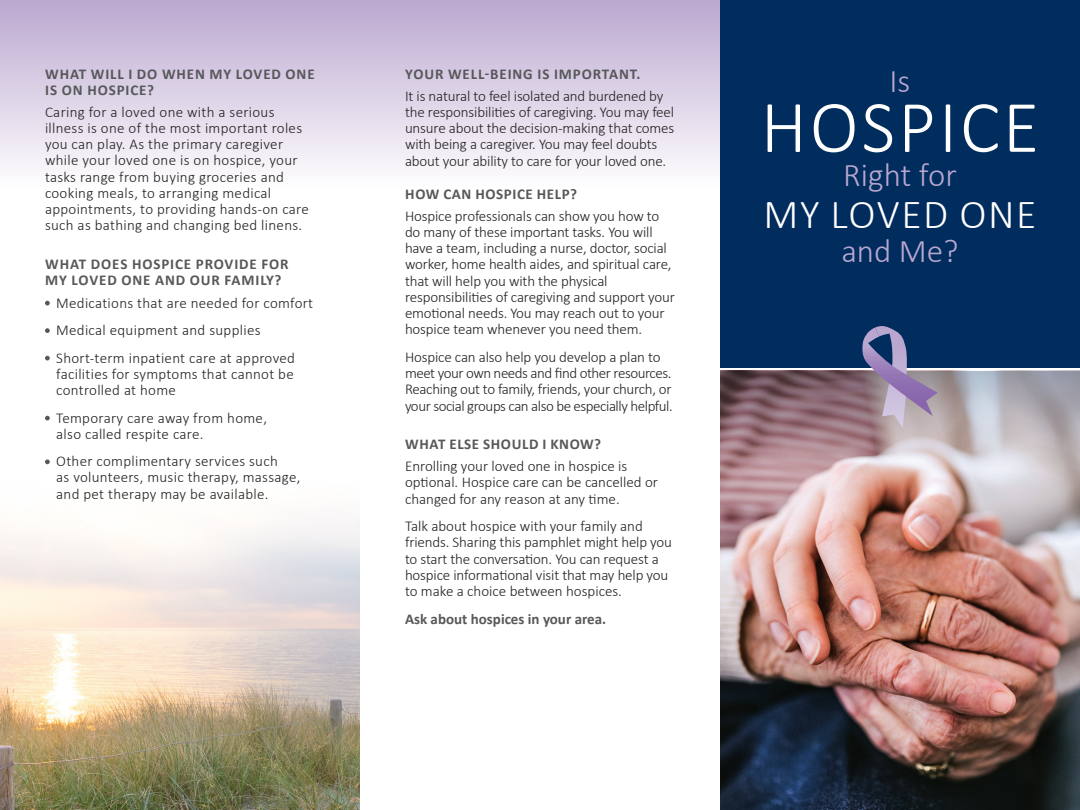
<style>
.page{position:relative;width:1080px;height:810px;background:#fff}
.page>*{position:absolute;margin:0;border:0;box-sizing:border-box;transform-origin:0 0}
.body_copy{font:300 74.5px "Calibri";letter-spacing:.04em;color:#fff}
.body_copy-2{font:300 41.38px "Calibri";letter-spacing:.04em;color:#fff}
.body_copy-3{font:300 33.12px "Calibri";color:#b9a7d0}
.subhead{font:300 15px/16.2px "Calibri";letter-spacing:-.01em;color:#231f20}
.all_caps_question_su{font:300 15px/16.2px "Calibri";letter-spacing:.01em;color:#231f20}
.subhead-2{font:300 15px/16.2px "Calibri";letter-spacing:.02em;color:#231f20}
.all_caps_question_su-2{font:300 15px/16.2px "Calibri";letter-spacing:-.01em;color:#231f20}
.subhead-3{font:300 15px/16.2px "Calibri";letter-spacing:-.03em;color:#231f20}
.all_caps_question_su-3{font:700 15px/16.2px "Calibri";letter-spacing:.06em;color:#57585a}
.all_caps_question_su-4{font:700 15px "Calibri";letter-spacing:.04em;color:#57585a}
.subhead-4{font:700 15px "Calibri";color:#57585a}
</style>
<div class="page">
<img style="left:0;top:523px;width:360px;height:287px">
<div style="left:0;top:0;width:720px;height:187px;background:linear-gradient(to bottom,#bba8d0,#fefefe)"></div>
<div style="left:720px;top:0;width:360px;height:367px;background:#002d5e"></div>
<img style="left:720px;top:371px;width:360px;height:439px">
<svg style="left:720px;top:372px;width:360px;height:100px;background:#ab989f"></svg>
<svg style="left:861px;top:326px;width:77px;height:102px"></svg>
<svg style="left:45px;top:301px;width:5px;height:4px"></svg>
<svg style="left:45px;top:328px;width:5px;height:5px"></svg>
<svg style="left:45px;top:356px;width:5px;height:4px"></svg>
<svg style="left:45px;top:416px;width:5px;height:4px"></svg>
<svg style="left:45px;top:459px;width:5px;height:5px"></svg>
<p class="all_caps_question_su-3" style="left:45px;top:65px;width:271px">WHAT WILL I DO WHEN MY LOVED ONE<br>IS ON HOSPICE?</p>
<p class="all_caps_question_su" style="left:45px;top:103px;width:265px">Caring for a loved one with a serious illness is one of the most important roles you can play. As the primary caregiver while your loved one is on hospice, your tasks range from buying groceries and cooking meals, to arranging medical appointments, to providing hands-on care such as bathing and changing bed linens.</p>
<p class="all_caps_question_su-3" style="left:45px;top:255px;width:245px">WHAT DOES HOSPICE PROVIDE FOR<br>MY LOVED ONE AND OUR FAMILY?</p>
<p class="subhead-2" style="left:56px;top:294px;width:258px">Medications that are needed for comfort</p>
<p class="subhead-2" style="left:56px;top:322px;width:206px">Medical equipment and supplies</p>
<p class="subhead" style="left:56px;top:349px;width:240px;text-align:justify">Short-term inpatient care at approved facilities for symptoms that cannot be controlled at home</p>
<p class="subhead-2" style="left:56px;top:409px;width:212px">Temporary care away from home, also called respite care.</p>
<p class="subhead-2" style="left:56px;top:453px;width:246px">Other complimentary services such<br>as volunteers, music therapy, massage, and pet therapy may be available.</p>
<p class="all_caps_question_su-3" style="left:405px;top:65px;width:237px">YOUR WELL-BEING IS IMPORTANT.</p>
<p class="all_caps_question_su-2" style="left:405px;top:87px;width:271px">It is natural to feel isolated and burdened by the responsibilities of caregiving. You may feel unsure about the decision-making that comes with being a caregiver. You may feel doubts about your ability to care for your loved one.</p>
<p class="all_caps_question_su-4" style="left:405px;top:184px;width:173px">HOW CAN HOSPICE HELP?</p>
<p class="subhead" style="left:405px;top:207px;width:271px">Hospice professionals can show you how to do many of these important tasks. You will have a team, including a nurse, doctor, social worker, home health aides, and spiritual care, that will help you with the physical responsibilities of caregiving and support your emotional needs. You may reach out to your hospice team whenever you need them.</p>
<p class="subhead-3" style="left:405px;top:349px;width:269px">Hospice can also help you develop a plan to meet your own needs and find other resources.<br>Reaching out to family, friends, your church, or your social groups can also be especially helpful.</p>
<p class="all_caps_question_su-4" style="left:405px;top:435px;width:197px">WHAT ELSE SHOULD I KNOW?</p>
<p class="subhead" style="left:405px;top:458px;width:255px">Enrolling your loved one in hospice is optional. Hospice care can be cancelled or changed for any reason at any time.</p>
<p class="subhead" style="left:405px;top:518px;width:269px">Talk about hospice with your family and friends. Sharing this pamphlet might help you to start the conversation. You can request a hospice informational visit that may help you to make a choice between hospices.</p>
<p class="subhead-4" style="left:405px;top:609px;width:203px">Ask about hospices in your area.</p>
<p class="body_copy-3" style="left:890px;top:61px;width:22px">Is</p>
<p class="body_copy" style="left:761px;top:81px;width:280px">HOSPICE</p>
<p class="body_copy-3" style="left:843px;top:155px;width:115px">Right for</p>
<p class="body_copy-2" style="left:764px;top:188px;width:274px">MY LOVED ONE</p>
<p class="body_copy-3" style="left:841px;top:231px;width:119px">and Me?</p>
</div>
